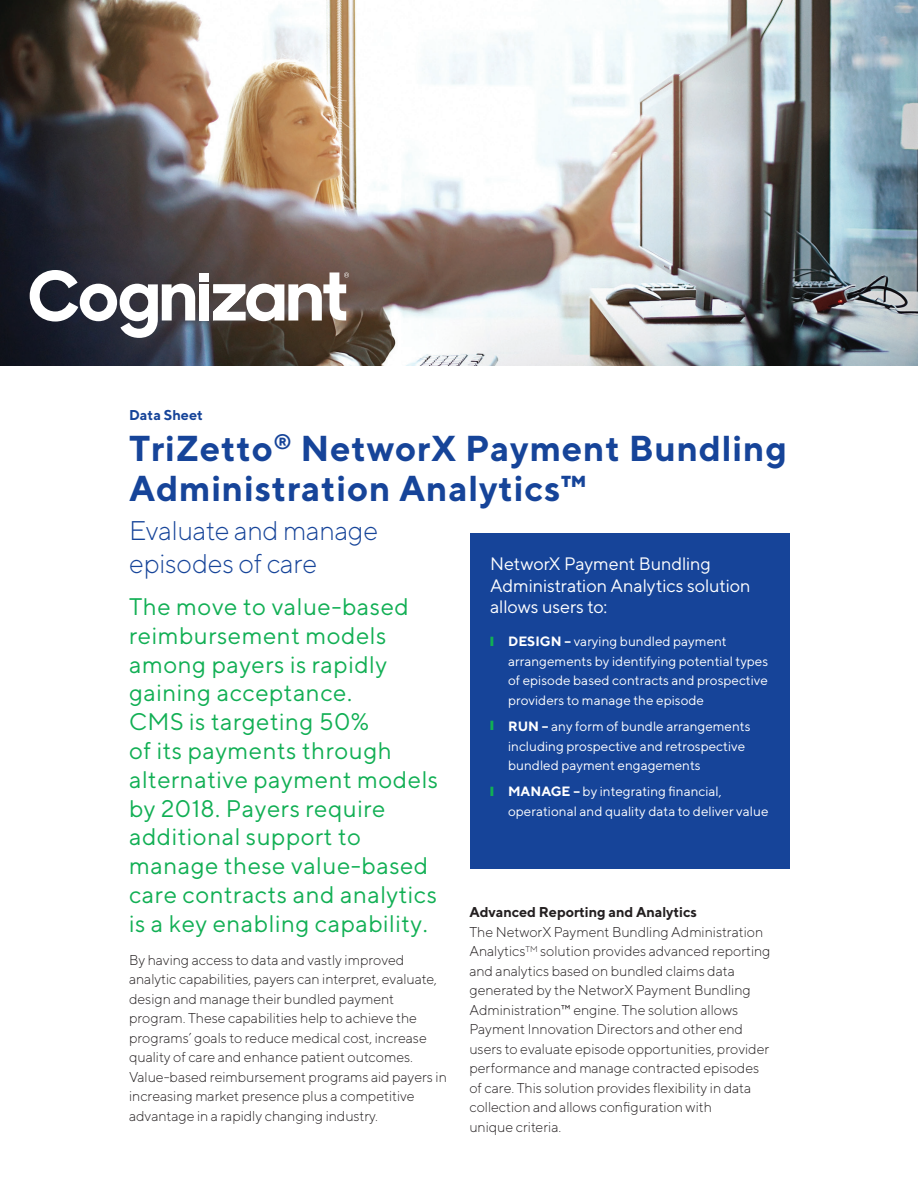
<style>
.page{position:relative;width:918px;height:1188px;background:#fff}
.page>*{position:absolute;margin:0;border:0;box-sizing:border-box;transform-origin:0 0}
.t1{font:700 36px/40.5px "TT Norms";letter-spacing:.02em;color:#164499}
.t2{font:300 27px/32.4px "TT Norms";letter-spacing:-.01em;color:#164499}
.t3{font:24px/28.8px "TT Norms";letter-spacing:.02em;color:#11af54}
.t4{font:18px/21.6px "TT Norms";letter-spacing:-.005em;color:#fff}
.t5{font:300 14.25px/19.5px "TT Norms";letter-spacing:-.005em;color:#231f20}
.t6{font:700 14.25px "TT Norms";letter-spacing:-.005em;color:#231f20}
.t7{font:700 14.25px "TT Norms";color:#164499}
.t8{font:13.5px/19.5px "TT Norms";color:#fff}
.s1{color:#11af54}
.s2{font-weight:700}
</style>
<div class="page">
<img style="left:0;top:0;width:918px;height:365px">
<div style="left:200px;top:273px;width:9px;height:9px;background:#fff"></div>
<div style="left:199px;top:285px;width:10px;height:36px;background:#fff"></div>
<svg style="left:30px;top:270px;width:165px;height:68px"></svg>
<svg style="left:213px;top:272px;width:136px;height:49px"></svg>
<div style="left:470px;top:533px;width:320px;height:335px;background:#164499"></div>
<p class="t7" style="left:129px;top:406px;width:75px">Data Sheet</p>
<h1 class="t1" style="left:129px;top:427px;width:659px">TriZetto<sup>®</sup> NetworX Payment Bundling<br>Administration Analytics™</h1>
<h2 class="t2" style="left:129px;top:514px;width:251px">Evaluate and manage episodes of care</h2>
<p class="t3" style="left:129px;top:592px;width:311px">The move to value-based reimbursement models among payers is rapidly gaining acceptance.<br>CMS is targeting 50%<br>of its payments through alternative payment models by 2018. Payers require additional support to manage these value-based care contracts and analytics is a key enabling capability.</p>
<p class="t5" style="left:129px;top:950px;width:319px">By having access to data and vastly improved analytic capabilities, payers can interpret, evaluate, design and manage their bundled payment program. These capabilities help to achieve the programs’ goals to reduce medical cost, increase quality of care and enhance patient outcomes.<br>Value-based reimbursement programs aid payers in increasing market presence plus a competitive advantage in a rapidly changing industry.</p>
<p class="t4" style="left:490px;top:553px;width:262px">NetworX Payment Bundling<br>Administration Analytics solution allows users to:</p>
<p class="t8" style="left:508px;top:632px;width:262px;text-indent:-18px"><span class="s1">❙</span> <span class="s2">DESIGN –</span> varying bundled payment arrangements by identifying potential types of episode based contracts and prospective providers to manage the episode</p>
<p class="t8" style="left:508px;top:716px;width:244px;text-indent:-18px"><span class="s1">❙</span> <span class="s2">RUN –</span> any form of bundle arrangements including prospective and retrospective bundled payment engagements</p>
<p class="t8" style="left:508px;top:782px;width:262px;text-indent:-18px"><span class="s1">❙</span> <span class="s2">MANAGE –</span> by integrating financial, operational and quality data to deliver value</p>
<p class="t6" style="left:469px;top:903px;width:229px">Advanced Reporting and Analytics</p>
<p class="t5" style="left:469px;top:922px;width:303px">The NetworX Payment Bundling Administration Analytics<sup>TM</sup> solution provides advanced reporting and analytics based on bundled claims data generated by the NetworX Payment Bundling Administration™ engine. The solution allows Payment Innovation Directors and other end users to evaluate episode opportunities, provider performance and manage contracted episodes of care. This solution provides flexibility in data collection and allows configuration with<br>unique criteria.</p>
</div>
